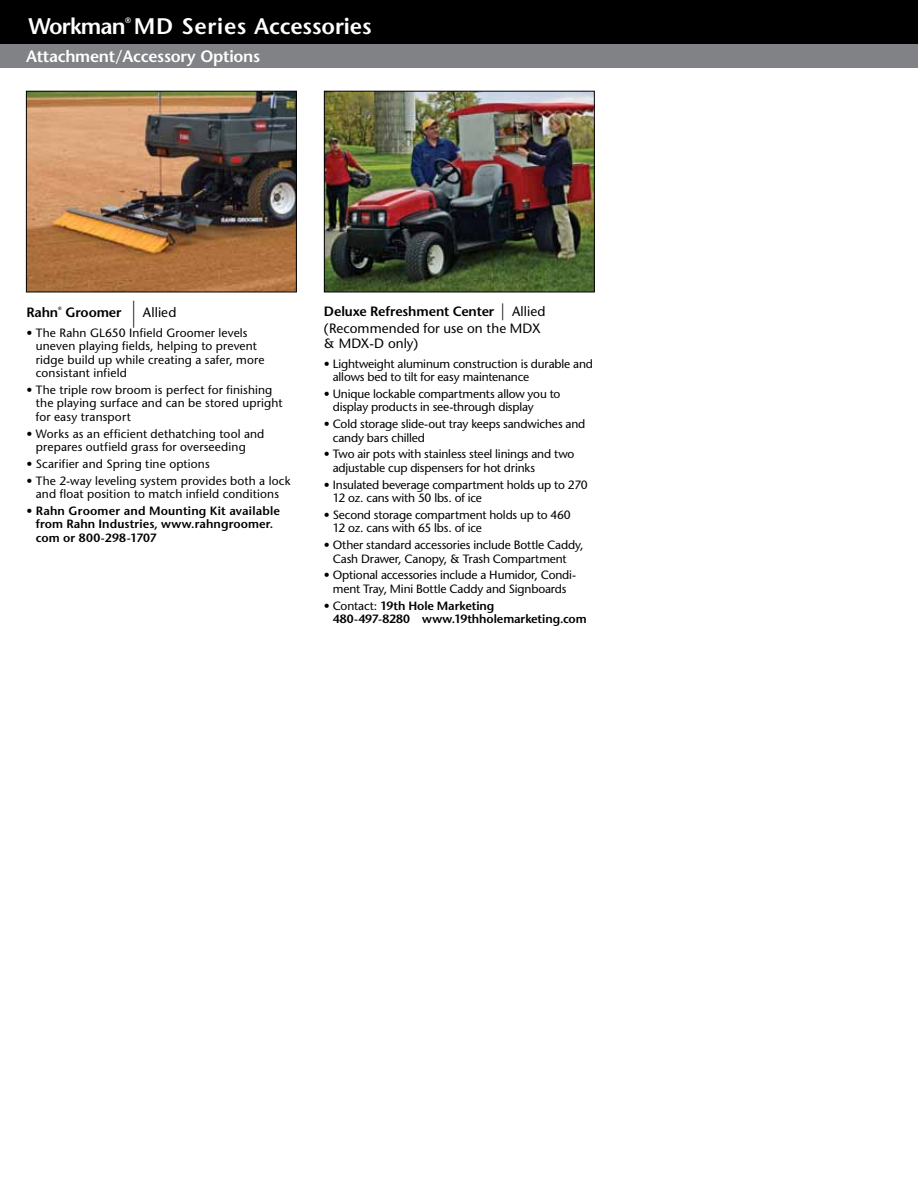
<style>
.page{position:relative;width:918px;height:1188px;background:#fff}
.page>*{position:absolute;margin:0;border:0;box-sizing:border-box;transform-origin:0 0}
.t1{font:600 22.5px "Stone Sans";letter-spacing:-.005em;color:#fff}
.t2{font:600 16.5px "Stone Sans";letter-spacing:-.015em;color:#fff}
.t3{font:13.5px/16.8px "Stone Sans";letter-spacing:.005em;color:#000}
.t4{font:600 13.5px "Stone Sans";letter-spacing:-.01em;color:#000}
.t5{font:12px/13.5px "Stone Sans";letter-spacing:-.005em;color:#000}
.t6{font:600 12px/13.5px "Stone Sans";letter-spacing:.005em;color:#000}
.t7{font:12px "Stone Sans";letter-spacing:.015em;color:#000}
.t8{font:600 7.8px "Stone Sans";color:#fff}
.t9{font:600 4.8px "Stone Sans";color:#000}
.s1{font-size:27px}
.s2{font-weight:400}
.s3{font-weight:600}
.s4{font-weight:600;font-size:16.8px}
</style>
<div class="page">
<img style="left:28px;top:93px;width:267px;height:197px">
<div style="left:26px;top:91px;width:271px;height:201px;border:1px solid #000"></div>
<div style="left:0;top:0;width:918px;height:45px;background:#000"></div>
<div style="left:0;top:45px;width:918px;height:23px;background:#808285"></div>
<img style="left:326px;top:93px;width:267px;height:197px">
<div style="left:324px;top:91px;width:271px;height:201px;border:1px solid #000"></div>
<p class="t8" style="left:125px;top:15px;width:7px">®</p>
<h1 class="t1" style="left:28px;top:13px;width:345px">Workman MD Series Accessories</h1>
<h2 class="t2" style="left:26px;top:46px;width:236px">Attachment/Accessory Options</h2>
<p class="t4" style="left:26px;top:304px;width:33px">Rahn</p>
<p class="t9" style="left:58px;top:305px;width:5px">®</p>
<p class="t4" style="left:65px;top:304px;width:113px">Groomer <span class="s1">|</span> <span class="s2">Allied</span></p>
<p class="t5" style="left:36px;top:326px;width:230px;text-indent:-9px">• The Rahn GL650 Infield Groomer levels uneven playing fields, helping to prevent ridge build up while creating a safer, more consistant infield</p>
<p class="t5" style="left:36px;top:383px;width:248px;text-indent:-9px">• The triple row broom is perfect for finishing the playing surface and can be stored upright for easy transport</p>
<p class="t5" style="left:36px;top:427px;width:230px;text-indent:-9px">• Works as an efficient dethatching tool and prepares outfield grass for overseeding</p>
<p class="t7" style="left:26px;top:456px;width:185px">• Scarifier and Spring tine options</p>
<p class="t5" style="left:26px;top:474px;width:266px;text-align:center">• The 2-way leveling system provides both a lock and float position to match infield conditions</p>
<p class="t6" style="left:36px;top:504px;width:246px;text-indent:-9px">• Rahn Groomer and Mounting Kit available from Rahn Industries, www.rahngroomer. com or 800-298-1707</p>
<p class="t3" style="left:324px;top:303px;width:223px"><span class="s3">Deluxe Refreshment Center</span> <span class="s4">|</span> Allied (Recommended for use on the MDX</p>
<p class="t3" style="left:324px;top:335px;width:96px">&amp; MDX-D only)</p>
<p class="t5" style="left:333px;top:357px;width:262px;text-indent:-9px">• Lightweight aluminum construction is durable and allows bed to tilt for easy maintenance</p>
<p class="t5" style="left:333px;top:387px;width:229px;text-indent:-9px">• Unique lockable compartments allow you to display products in see-through display</p>
<p class="t5" style="left:333px;top:417px;width:254px;text-indent:-9px">• Cold storage slide-out tray keeps sandwiches and candy bars chilled</p>
<p class="t5" style="left:333px;top:448px;width:243px;text-indent:-9px">• Two air pots with stainless steel linings and two adjustable cup dispensers for hot drinks</p>
<p class="t5" style="left:333px;top:478px;width:256px;text-indent:-9px">• Insulated beverage compartment holds up to 270<br>12 oz. cans with 50 lbs. of ice</p>
<p class="t5" style="left:333px;top:508px;width:239px;text-indent:-9px">• Second storage compartment holds up to 460<br>12 oz. cans with 65 lbs. of ice</p>
<p class="t5" style="left:333px;top:538px;width:252px;text-indent:-9px">• Other standard accessories include Bottle Caddy,<br>Cash Drawer, Canopy, &amp; Trash Compartment</p>
<p class="t5" style="left:324px;top:568px;width:254px;text-align:center">• Optional accessories include a Humidor, Condi&shy;ment Tray, Mini Bottle Caddy and Signboards</p>
<p class="t6" style="left:333px;top:599px;width:255px;text-indent:-9px"><span class="s2">• Contact:</span> 19th Hole Marketing<br>480-497-8280 www.19thholemarketing.com</p>
</div>
